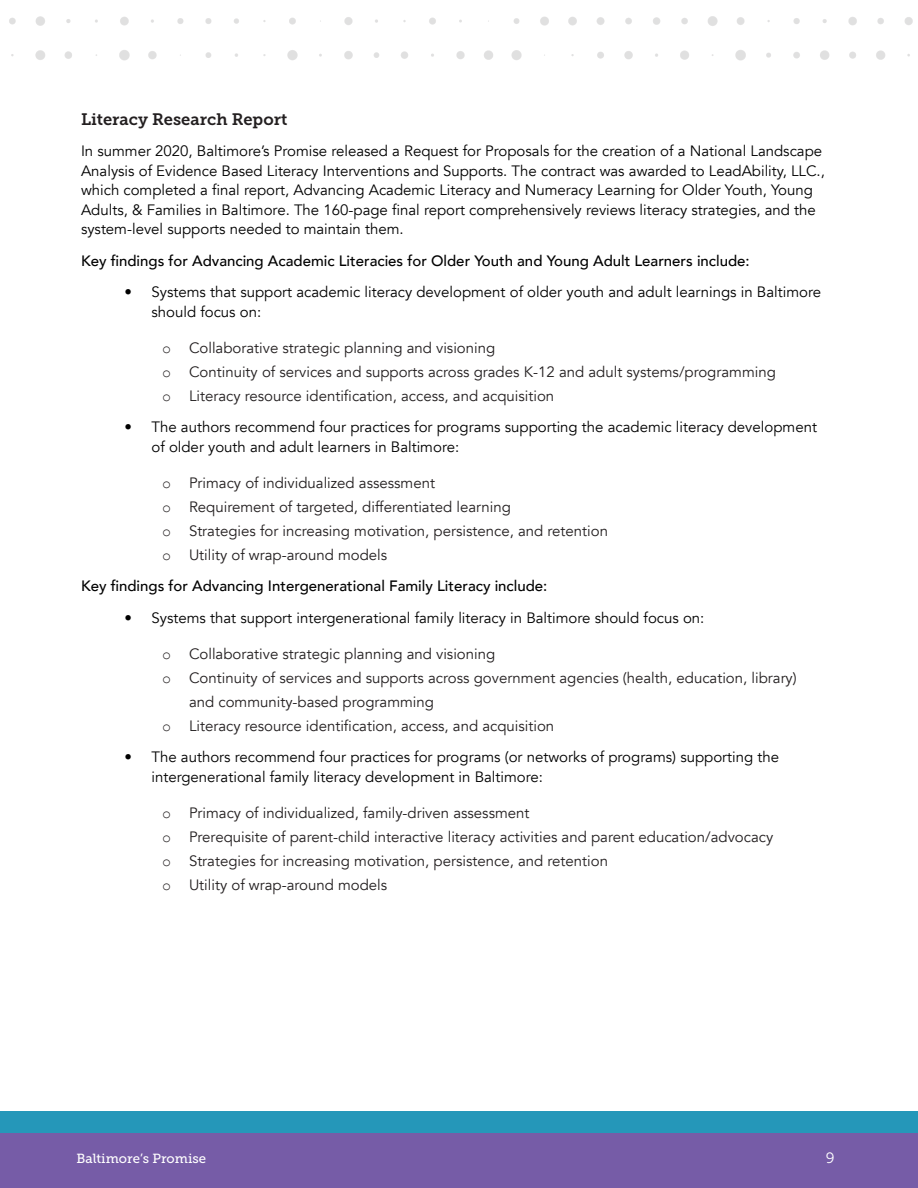
<style>
.page{position:relative;width:918px;height:1188px;background:#fff}
.page>*{position:absolute;margin:0;border:0;box-sizing:border-box;transform-origin:0 0}
.t1{font:16.5px "Museo Slab 700";color:#231f20}
.No_Spacing{font:15px/19.5px "Avenir";color:#000}
.t2{font:15px/24px "Avenir";color:#231f20}
.No_Spacing-2{font:500 15px "Avenir";color:#000}
.t3{font:15px "Museo Slab 300";color:#fff}
.t4{font:13.2px "Museo Slab 500";color:#fff}
.s1{font-family:"Courier New"}
</style>
<div class="page">
<div style="left:0;top:1111px;width:918px;height:77px;background:#2597b9"></div>
<div style="left:0;top:1133px;width:918px;height:55px;background:#765ca7"></div>
<img style="left:9px;top:16px;width:904px;height:45px">
<p class="t1" style="left:81px;top:110px;width:208px">Literacy Research Report</p>
<p class="No_Spacing" style="left:81px;top:142px;width:745px">In summer 2020, Baltimore’s Promise released a Request for Proposals for the creation of a National Landscape Analysis of Evidence Based Literacy Interventions and Supports. The contract was awarded to LeadAbility, LLC., which completed a final report, Advancing Academic Literacy and Numeracy Learning for Older Youth, Young Adults, &amp; Families in Baltimore. The 160-page final report comprehensively reviews literacy strategies, and the system-level supports needed to maintain them.</p>
<p class="No_Spacing-2" style="left:81px;top:248px;width:670px">Key findings for Advancing Academic Literacies for Older Youth and Young Adult Learners include:</p>
<p class="No_Spacing" style="left:152px;top:283px;width:671px;text-indent:-27px">• Systems that support academic literacy development of older youth and adult learnings in Baltimore should focus on:</p>
<p class="t2" style="left:162px;top:336px;width:335px"><span class="s1">o</span> Collaborative strategic planning and visioning</p>
<p class="t2" style="left:162px;top:360px;width:615px"><span class="s1">o</span> Continuity of services and supports across grades K-12 and adult systems/programming</p>
<p class="t2" style="left:162px;top:384px;width:394px"><span class="s1">o</span> Literacy resource identification, access, and acquisition</p>
<p class="No_Spacing" style="left:152px;top:418px;width:667px;text-indent:-27px">• The authors recommend four practices for programs supporting the academic literacy development of older youth and adult learners in Baltimore:</p>
<p class="t2" style="left:162px;top:471px;width:275px"><span class="s1">o</span> Primacy of individualized assessment</p>
<p class="t2" style="left:162px;top:495px;width:350px"><span class="s1">o</span> Requirement of targeted, differentiated learning</p>
<p class="t2" style="left:162px;top:519px;width:448px"><span class="s1">o</span> Strategies for increasing motivation, persistence, and retention</p>
<p class="t2" style="left:162px;top:543px;width:227px"><span class="s1">o</span> Utility of wrap-around models</p>
<p class="No_Spacing-2" style="left:81px;top:573px;width:468px">Key findings for Advancing Intergenerational Family Literacy include:</p>
<p class="No_Spacing" style="left:124px;top:608px;width:581px">• Systems that support intergenerational family literacy in Baltimore should focus on:</p>
<p class="t2" style="left:162px;top:642px;width:335px"><span class="s1">o</span> Collaborative strategic planning and visioning</p>
<p class="t2" style="left:189px;top:666px;width:609px;text-indent:-27px"><span class="s1">o</span> Continuity of services and supports across government agencies (health, education, library) and community-based programming</p>
<p class="t2" style="left:162px;top:714px;width:394px"><span class="s1">o</span> Literacy resource identification, access, and acquisition</p>
<p class="No_Spacing" style="left:152px;top:748px;width:629px;text-indent:-27px">• The authors recommend four practices for programs (or networks of programs) supporting the intergenerational family literacy development in Baltimore:</p>
<p class="t2" style="left:162px;top:801px;width:369px"><span class="s1">o</span> Primacy of individualized, family-driven assessment</p>
<p class="t2" style="left:162px;top:825px;width:613px"><span class="s1">o</span> Prerequisite of parent-child interactive literacy activities and parent education/advocacy</p>
<p class="t2" style="left:162px;top:849px;width:448px"><span class="s1">o</span> Strategies for increasing motivation, persistence, and retention</p>
<p class="t2" style="left:162px;top:873px;width:227px"><span class="s1">o</span> Utility of wrap-around models</p>
<p class="t4" style="left:76px;top:1151px;width:131px">Baltimore’s Promise</p>
<p class="t3" style="left:826px;top:1149px;width:10px">9</p>
</div>
